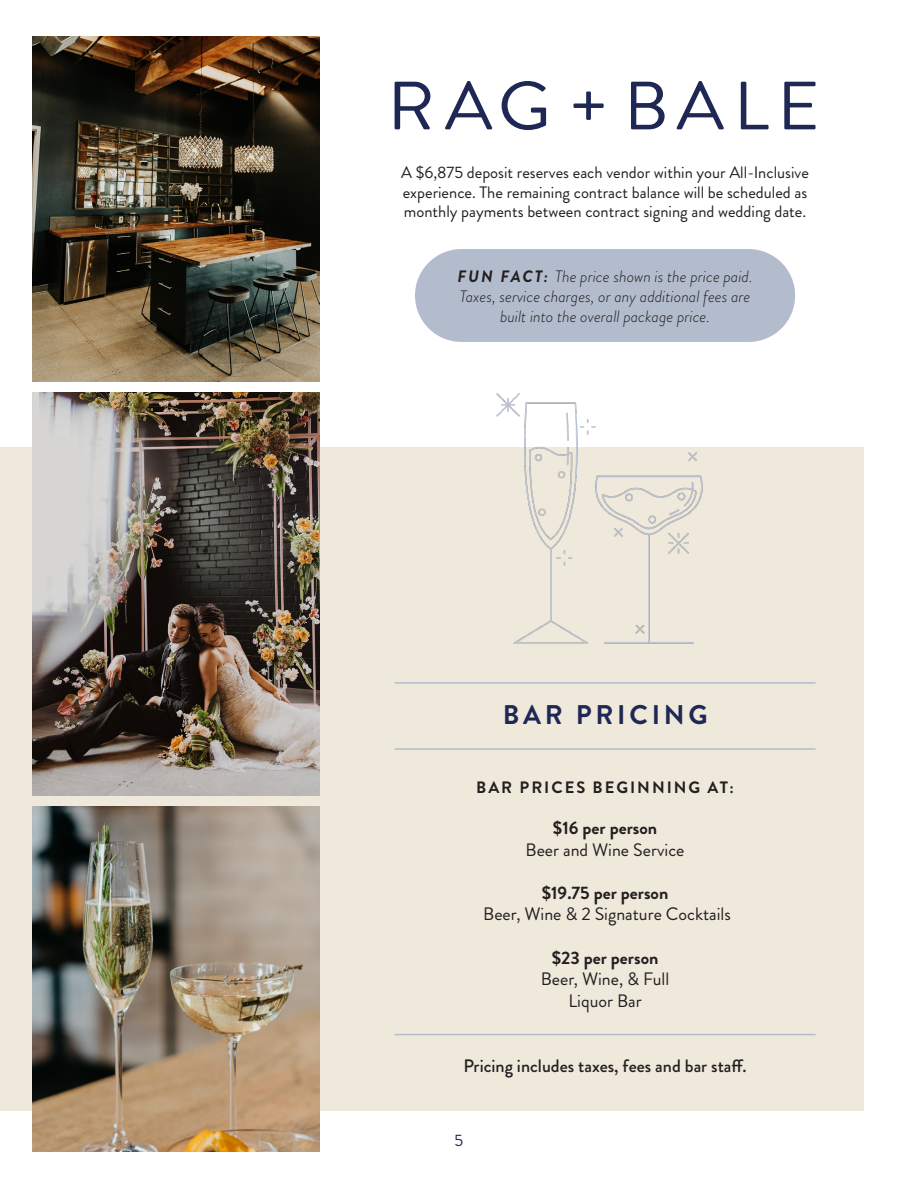
<style>
.page{position:relative;width:918px;height:1188px;background:#fff}
.page>*{position:absolute;margin:0;border:0;box-sizing:border-box;transform-origin:0 0}
.t1{font:700 27px "Brandon Grotesque";letter-spacing:.14em;color:#1f2855}
.t2{font:18px "Brandon Grotesque";color:#231f20}
.t3{font:700 18px "Brandon Grotesque";color:#231f20}
.t4{font:500 18px "Brandon Grotesque";color:#231f20}
.t5{font:16.5px/19.8px "Brandon Grotesque";color:#231f20;text-align:justify}
.t6{font:italic 300 16.5px/19.8px "Brandon Grotesque";color:#231f20;text-align:center}
.t7{font:700 16.5px "Brandon Grotesque";letter-spacing:.12em;color:#231f20}
.bullets{font:16.5px "Brandon Grotesque";color:#1f2855}
.s1{font-weight:700}
</style>
<div class="page">
<div style="left:415px;top:249px;width:380px;height:93px;background:#b3bccd;border-radius:46px"></div>
<div style="left:0;top:447px;width:864px;height:664px;background:#efe9dc"></div>
<img style="left:33px;top:36px;width:287px;height:345px">
<img style="left:33px;top:807px;width:287px;height:345px">
<img style="left:33px;top:392px;width:287px;height:404px">
<img style="left:496px;top:393px;width:207px;height:251px">
<svg style="left:395px;top:82px;width:35px;height:47px"></svg>
<svg style="left:445px;top:81px;width:48px;height:48px"></svg>
<svg style="left:502px;top:81px;width:44px;height:49px"></svg>
<svg style="left:573px;top:91px;width:31px;height:29px"></svg>
<svg style="left:631px;top:82px;width:34px;height:47px"></svg>
<svg style="left:676px;top:81px;width:48px;height:48px"></svg>
<svg style="left:741px;top:82px;width:28px;height:47px"></svg>
<svg style="left:784px;top:82px;width:32px;height:47px"></svg>
<hr style="left:395px;top:682px;width:421px;height:2px;background:#b3bccd">
<hr style="left:395px;top:748px;width:421px;height:2px;background:#b3bccd">
<hr style="left:395px;top:1034px;width:421px;height:1px;background:#b3bccd">
<p class="t5" style="left:401px;top:162px;width:409px">A $6,875 deposit reserves each vendor within your All-Inclusive experience. The remaining contract balance will be scheduled as monthly payments between contract signing and wedding date.</p>
<p class="t6" style="left:458px;top:267px;width:297px"><span class="s1">FUN FACT:</span> The price shown is the price paid.<br>Taxes, service charges, or any additional fees are built into the overall package price.</p>
<p class="t1" style="left:503px;top:696px;width:207px">BAR PRICING</p>
<p class="t7" style="left:476px;top:775px;width:259px">BAR PRICES BEGINNING AT:</p>
<p class="t3" style="left:553px;top:815px;width:106px">$16 per person</p>
<p class="t2" style="left:526px;top:837px;width:160px">Beer and Wine Service</p>
<p class="t3" style="left:542px;top:880px;width:128px">$19.75 per person</p>
<p class="t2" style="left:483px;top:902px;width:249px">Beer, Wine &amp; 2 Signature Cocktails</p>
<p class="t3" style="left:552px;top:945px;width:108px">$23 per person</p>
<p class="t2" style="left:541px;top:967px;width:130px">Beer, Wine, &amp; Full</p>
<p class="t2" style="left:568px;top:988px;width:75px">Liquor Bar</p>
<p class="t4" style="left:463px;top:1053px;width:285px">Pricing includes taxes, fees and bar staff.</p>
<p class="bullets" style="left:455px;top:1129px;width:10px">5</p>
</div>
